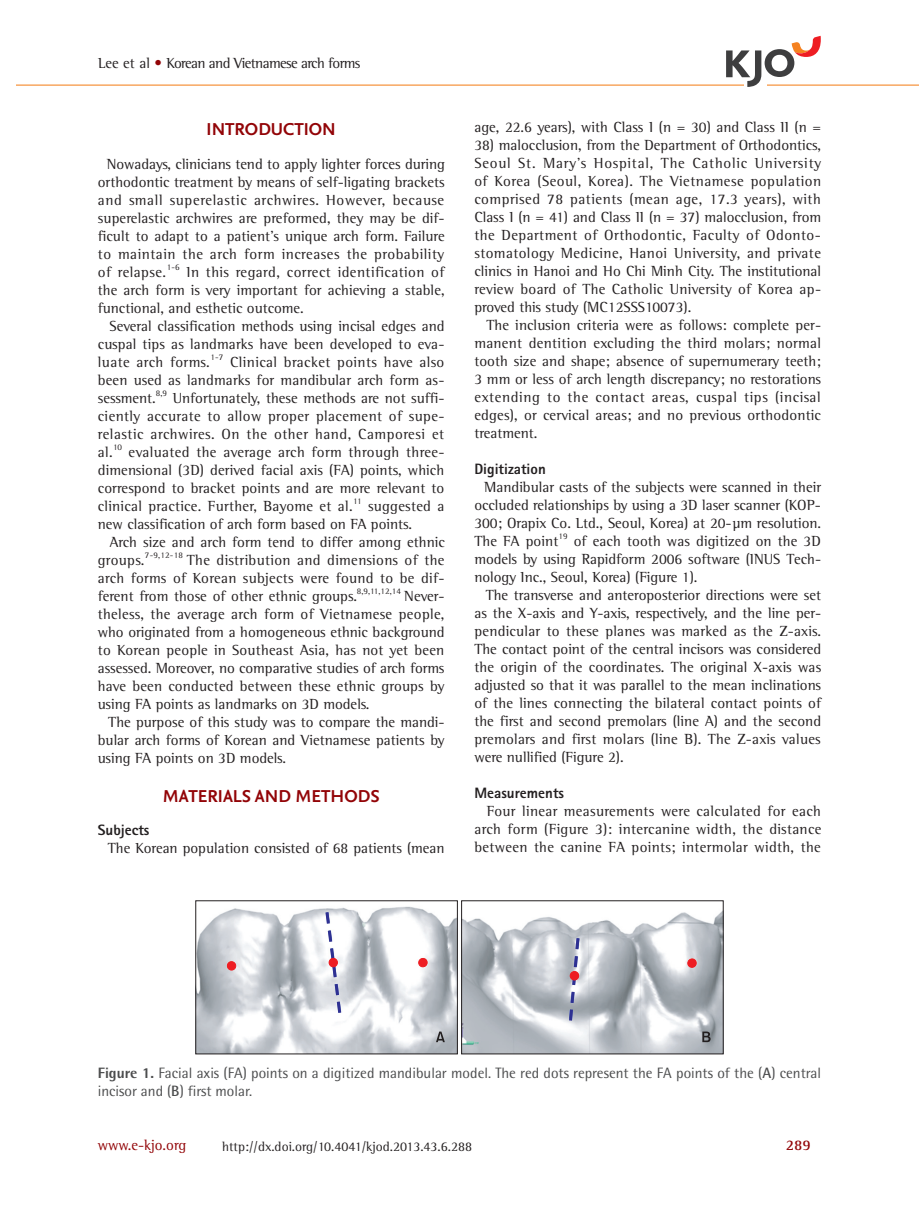
<style>
.page{position:relative;width:919px;height:1217px;background:#fff}
.page>*{position:absolute;margin:0;border:0;box-sizing:border-box;transform-origin:0 0}
.서론{font:700 18px "Nexus Sans";color:#920407}
.본문{font:15px/18px "Rotis Semi Serif Std";color:#231f20;text-align:justify}
.그림설명{font:15px/18px "Rotis Semi Sans Std";color:#4b4c4d}
.머리말{font:15px "Rotis Semi Serif Std";letter-spacing:-.04em;color:#231f20}
._1{font:800 15px "Rotis Sans Serif Std";color:#231f20}
.t1{font:15px "Rotis Semi Serif Std";color:#920407}
.t2{font:700 15px "Rotis Semi Serif Std";color:#920407}
.t3{font:13.5px "Rotis Semi Serif Std";color:#231f20}
.본문-2{font:8.7px "Rotis Semi Serif Std";color:#231f20}
.s1{color:#920407}
.s2{font-weight:800}
.s3{font-weight:700}
</style>
<div class="page">
<hr style="left:0;top:85px;width:918px;height:1px;background:#f58220">
<svg style="left:726px;top:36px;width:94px;height:51px"></svg>
<div style="left:0;top:77px;width:16px;height:17px;background:#fff"></div>
<svg style="left:195px;top:900px;width:528px;height:153px"></svg>
<svg style="left:436px;top:1031px;width:9px;height:10px"></svg>
<svg style="left:702px;top:1031px;width:8px;height:10px"></svg>
<svg style="left:323px;top:908px;width:258px;height:115px"></svg>
<div style="left:227px;top:961px;width:9px;height:8px;background:#ee1d23;border-radius:50%"></div>
<div style="left:227px;top:961px;width:9px;height:8px;border:1px solid #ee1d23;border-radius:50%"></div>
<div style="left:329px;top:958px;width:8px;height:8px;background:#ee1d23;border-radius:50%"></div>
<div style="left:329px;top:957px;width:8px;height:9px;border:1px solid #ee1d23;border-radius:50%"></div>
<div style="left:418px;top:958px;width:9px;height:8px;background:#ee1d23;border-radius:50%"></div>
<div style="left:418px;top:958px;width:9px;height:8px;border:1px solid #ee1d23;border-radius:50%"></div>
<div style="left:570px;top:971px;width:8px;height:8px;background:#ee1d23;border-radius:50%"></div>
<div style="left:570px;top:971px;width:8px;height:8px;border:1px solid #ee1d23;border-radius:50%"></div>
<div style="left:687px;top:958px;width:9px;height:9px;background:#ee1d23;border-radius:50%"></div>
<div style="left:687px;top:958px;width:9px;height:9px;border:1px solid #ee1d23;border-radius:50%"></div>
<p class="머리말" style="left:98px;top:54px;width:263px">Lee et al <span class="s1">•</span> Korean and Vietnamese arch forms</p>
<p class="서론" style="left:206px;top:118px;width:131px">INTRODUCTION</p>
<p class="본문" style="left:98px;top:155px;width:348px;text-align:left;text-indent:9px">Nowadays, clinicians tend to apply lighter forces during orthodontic treatment by means of self-ligating brackets and small superelastic archwires. However, because superelastic archwires are preformed, they may be dif&shy;ficult to adapt to a patient’s unique arch form. Failure to maintain the arch form increases the probability of relapse.</p>
<p class="본문-2" style="left:167px;top:262px;width:15px">1-6</p>
<p class="본문" style="left:98px;top:263px;width:348px;text-indent:89px">In this regard, correct identification of the arch form is very important for achieving a stable, functional, and esthetic outcome.</p>
<p class="본문" style="left:98px;top:317px;width:348px;text-indent:12px">Several classification methods using incisal edges and cuspal tips as landmarks have been developed to eva&shy;luate arch forms.</p>
<p class="본문-2" style="left:210px;top:352px;width:15px">1-7</p>
<p class="본문" style="left:98px;top:353px;width:348px;text-indent:132px">Clinical bracket points have also been used as landmarks for mandibular arch form as&shy;sessment.</p>
<p class="본문-2" style="left:156px;top:388px;width:13px">8,9</p>
<p class="본문" style="left:98px;top:389px;width:348px;text-indent:75px">Unfortunately, these methods are not suffi&shy;ciently accurate to allow proper placement of supe&shy;relastic archwires. On the other hand, Camporesi et al.</p>
<p class="본문-2" style="left:113px;top:442px;width:10px">10</p>
<p class="본문" style="left:98px;top:443px;width:348px;text-indent:31px">evaluated the average arch form through three&shy;dimensional (3D) derived facial axis (FA) points, which correspond to bracket points and are more relevant to clinical practice. Further, Bayome et al.</p>
<p class="본문-2" style="left:353px;top:496px;width:10px">11</p>
<p class="본문" style="left:98px;top:497px;width:348px;text-indent:270px">suggested a new classification of arch form based on FA points.</p>
<p class="본문" style="left:98px;top:533px;width:348px;text-indent:12px">Arch size and arch form tend to differ among ethnic groups.</p>
<p class="본문-2" style="left:145px;top:550px;width:40px">7-9,12-18</p>
<p class="본문" style="left:98px;top:551px;width:348px;text-indent:89px">The distribution and dimensions of the arch forms of Korean subjects were found to be dif&shy;ferent from those of other ethnic groups.</p>
<p class="본문-2" style="left:357px;top:586px;width:45px">8,9,11,12,14</p>
<p class="본문" style="left:98px;top:587px;width:348px;text-indent:306px">Never&shy;theless, the average arch form of Vietnamese people, who originated from a homogeneous ethnic background to Korean people in Southeast Asia, has not yet been assessed. Moreover, no comparative studies of arch forms have been conducted between these ethnic groups by using FA points as landmarks on 3D models.</p>
<p class="본문" style="left:98px;top:713px;width:348px;text-indent:10px">The purpose of this study was to compare the mandi&shy;bular arch forms of Korean and Vietnamese patients by using FA points on 3D models.</p>
<p class="서론" style="left:163px;top:784px;width:218px">MATERIALS AND METHODS</p>
<p class="_1" style="left:98px;top:820px;width:53px">Subjects</p>
<p class="본문" style="left:108px;top:839px;width:338px">The Korean population consisted of 68 patients (mean</p>
<p class="본문" style="left:474px;top:118px;width:348px">age, 22.6 years), with Class I (n = 30) and Class II (n =</p>
<p class="본문" style="left:474px;top:136px;width:348px">38) malocclusion, from the Department of Orthodontics, Seoul St. Mary’s Hospital, The Catholic University of Korea (Seoul, Korea). The Vietnamese population comprised 78 patients (mean age, 17.3 years), with Class I (n = 41) and Class II (n = 37) malocclusion, from the Department of Orthodontic, Faculty of Odonto&shy;stomatology Medicine, Hanoi University, and private clinics in Hanoi and Ho Chi Minh City. The institutional review board of The Catholic University of Korea ap&shy;proved this study (MC12SSS10073).</p>
<p class="본문" style="left:474px;top:316px;width:348px;text-indent:12px">The inclusion criteria were as follows: complete per&shy;manent dentition excluding the third molars; normal tooth size and shape; absence of supernumerary teeth; 3 mm or less of arch length discrepancy; no restorations extending to the contact areas, cuspal tips (incisal edges), or cervical areas; and no previous orthodontic treatment.</p>
<p class="_1" style="left:474px;top:459px;width:73px">Digitization</p>
<p class="본문" style="left:474px;top:478px;width:348px;text-indent:10px">Mandibular casts of the subjects were scanned in their occluded relationships by using a 3D laser scanner (KOP-300; Orapix Co. Ltd., Seoul, Korea) at 20-μm resolution.<br>The FA point</p>
<p class="본문-2" style="left:558px;top:530px;width:11px">19</p>
<p class="본문" style="left:474px;top:532px;width:348px;text-indent:99px">of each tooth was digitized on the 3D models by using Rapidform 2006 software (INUS Tech&shy;nology Inc., Seoul, Korea) (Figure 1).</p>
<p class="본문" style="left:474px;top:586px;width:348px;text-align:left;text-indent:11px">The transverse and anteroposterior directions were set as the X-axis and Y-axis, respectively, and the line per&shy;pendicular to these planes was marked as the Z-axis.<br>The contact point of the central incisors was considered the origin of the coordinates. The original X-axis was adjusted so that it was parallel to the mean inclinations of the lines connecting the bilateral contact points of the first and second premolars (line A) and the second premolars and first molars (line B). The Z-axis values were nullified (Figure 2).</p>
<p class="_1" style="left:474px;top:783px;width:91px">Measurements</p>
<p class="본문" style="left:474px;top:802px;width:348px;text-indent:12px">Four linear measurements were calculated for each arch form (Figure 3): intercanine width, the distance between the canine FA points; intermolar width, the</p>
<p class="그림설명" style="left:98px;top:1062px;width:724px"><span class="s2">Figure 1.</span> Facial axis (FA) points on a digitized mandibular model. The red dots represent the FA points of the (<span class="s3">A</span>) central incisor and (<span class="s3">B</span>) first molar.</p>
<p class="t1" style="left:98px;top:1135px;width:90px">www.e-kjo.org</p>
<p class="t3" style="left:222px;top:1138px;width:251px">http://dx.doi.org/10.4041/kjod.2013.43.6.288</p>
<p class="t2" style="left:785px;top:1135px;width:27px">289</p>
</div>
